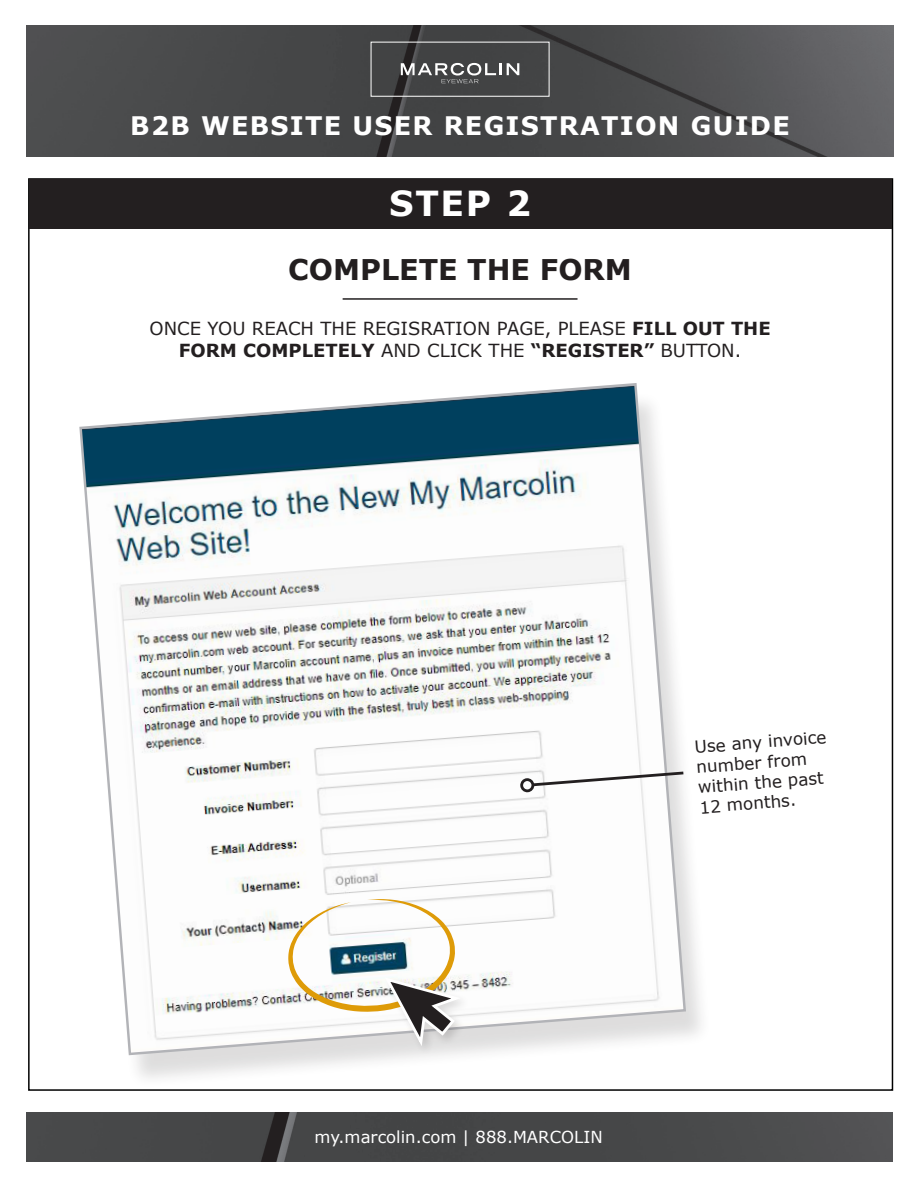
<style>
.page{position:relative;width:918px;height:1188px;background:#fff}
.page>*{position:absolute;margin:0;border:0;box-sizing:border-box;transform-origin:0 0}
.t1{font:700 34.5px "Verdana";color:#fff}
.t2{font:700 28.5px "Verdana";color:#231f20}
.t3{font:700 25.5px "Verdana";letter-spacing:.05em;color:#fff}
.t4{font:18px/21.6px "Verdana";color:#231f20;text-align:center}
.t5{font:16.8px/20.2px "Verdana";color:#231f20}
.t6{font:16.5px "Verdana";color:#fff}
.s1{font-weight:700}
</style>
<div class="page">
<img style="left:27px;top:25px;width:866px;height:132px">
<div style="left:371px;top:42px;width:178px;height:55px;border:1px solid #fff"></div>
<svg style="left:401px;top:63px;width:118px;height:20px;background:#6f6f70"></svg>
<div style="left:78px;top:391px;width:633px;height:699px;background:#231f20;opacity:.15"></div>
<svg style="left:78px;top:383px;width:609px;height:674px"></svg>
<div style="left:383px;top:975px;width:88px;height:82px;background:#231f20;opacity:.16"></div>
<svg style="left:288px;top:899px;width:172px;height:152px"></svg>
<svg style="left:530px;top:770px;width:156px;height:18px"></svg>
<div style="left:520px;top:778px;width:15px;height:14px;border:3px solid #231f20;border-radius:50%"></div>
<hr style="left:343px;top:298px;width:235px;height:2px;background:#231f20">
<div style="left:29px;top:179px;width:862px;height:49px;background:#231f20"></div>
<img style="left:27px;top:1112px;width:865px;height:49px">
<p class="t3" style="left:130px;top:108px;width:661px">B2B WEBSITE USER REGISTRATION GUIDE</p>
<p class="t1" style="left:389px;top:179px;width:143px">STEP 2</p>
<p class="t2" style="left:288px;top:250px;width:345px">COMPLETE THE FORM</p>
<p class="t4" style="left:150px;top:318px;width:623px">ONCE YOU REACH THE REGISRATION PAGE, PLEASE <span class="s1">FILL OUT THE<br>FORM COMPLETELY</span> AND CLICK THE <span class="s1">“REGISTER”</span> BUTTON.</p>
<p class="t5" style="left:694px;top:736px;width:134px;rotate:-4deg">Use any invoice number from within the past<br>12 months.</p>
<p class="t6" style="left:315px;top:1125px;width:290px">my.marcolin.com | 888.MARCOLIN</p>
</div>
